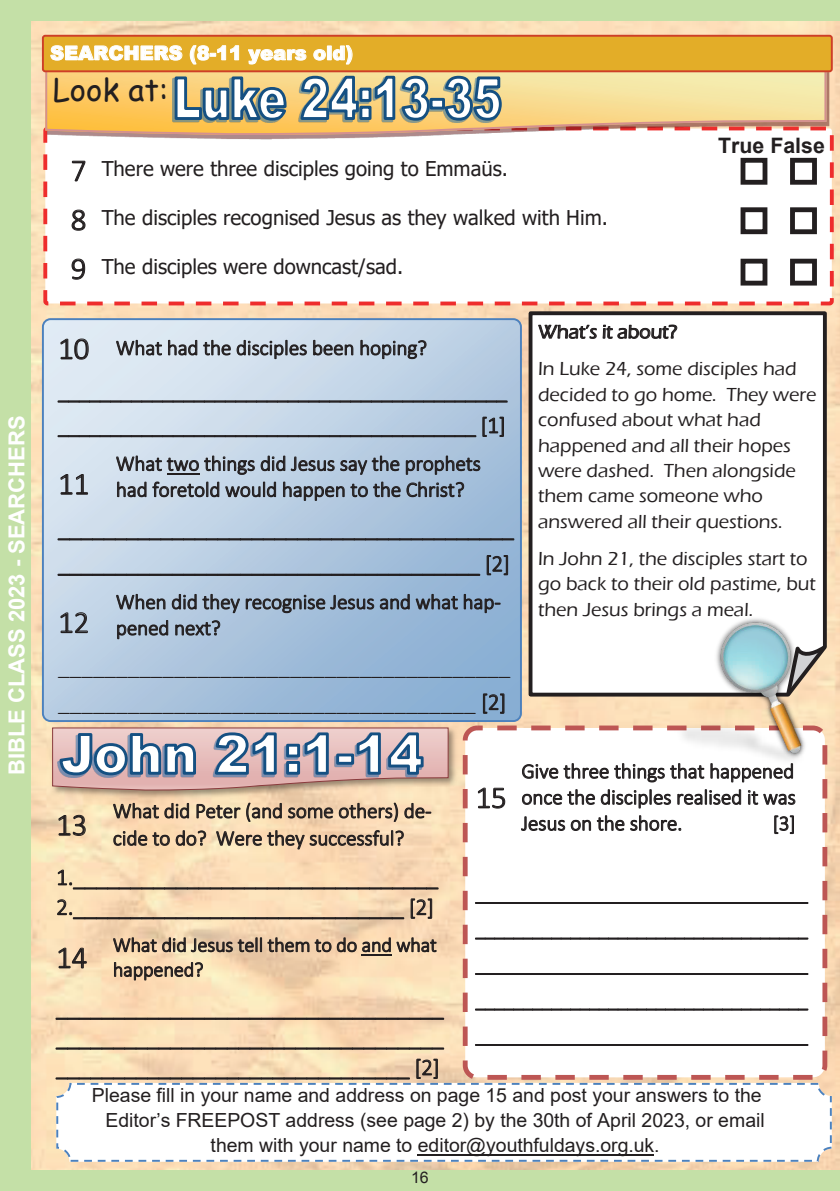
<style>
.page{position:relative;width:840px;height:1191px;background:#fff}
.page>*{position:absolute;margin:0;border:0;box-sizing:border-box;transform-origin:0 0}
.t1{font:300 31px "Calibri";letter-spacing:-.01em;color:#231f20}
.t2{font:31px "Comic Sans MS";color:#231f20}
.t3{font:300 23.4px "Calibri";color:#231f20}
.t4{font:300 23.2px/29.8px "Calibri";color:#231f20}
.Heading_YD{font:700 22px "Arial";color:#fff}
.t5{font:300 21.2px/26px "Calibri";letter-spacing:-.005em;color:#231f20}
.t6{font:700 21.2px "Arial";color:#231f20}
.t7{font:20.4px "Tahoma";color:#231f20}
.t8{font:300 20.4px/24.8px "Calibri";letter-spacing:-.01em;color:#231f20}
.t9{font:500 19.4px/25.4px "Eras ITC";color:#231f20}
.t10{font:300 19.4px/35.4px "Calibri";color:#231f20;text-align:justify}
.t11{font:19.4px "Arial";color:#231f20}
.t12{font:900 19.4px "Arial";color:#fff}
.t13{font:16px "Arial";color:#231f20}
.s1{font-family:"Calibri";font-weight:300;font-size:31px}
.s2{font-size:31px}
.s3{font-size:23.2px}
</style>
<div class="page">
<div style="left:0;top:1169px;width:839px;height:22px;background:#c4e0a7"></div>
<div style="left:0;top:0;width:839px;height:22px;background:#c4e0a7"></div>
<div style="left:0;top:0;width:32px;height:1191px;background:#c4e0a7"></div>
<img style="left:32px;top:22px;width:807px;height:1147px">
<div style="left:43px;top:127px;width:790px;height:178px;background:#fff;border:4px dashed #ee2d2d;border-radius:2px"></div>
<svg style="left:43px;top:319px;width:477px;height:402px;background:#b7cce2"></svg>
<div style="left:42px;top:318px;width:479px;height:404px;border:2px solid #4c81bd;border-radius:8px"></div>
<img style="left:46px;top:72px;width:782px;height:68px">
<svg style="left:45px;top:72px;width:780px;height:63px;background:#f2cd88"></svg>
<img style="left:172px;top:78px;width:270px;height:44px">
<svg style="left:173px;top:75px;width:115px;height:48px"></svg>
<svg style="left:298px;top:74px;width:133px;height:49px"></svg>
<div style="left:429px;top:98px;width:15px;height:11px;background:#fff;border:3px solid #155082"></div>
<svg style="left:442px;top:74px;width:61px;height:49px"></svg>
<div style="left:789px;top:158px;width:27px;height:27px;border:5px solid #231f20"></div>
<div style="left:740px;top:158px;width:27px;height:27px;border:5px solid #231f20"></div>
<div style="left:789px;top:207px;width:27px;height:27px;border:5px solid #231f20"></div>
<div style="left:740px;top:207px;width:27px;height:27px;border:5px solid #231f20"></div>
<div style="left:789px;top:259px;width:27px;height:26px;border:5px solid #231f20"></div>
<div style="left:740px;top:259px;width:27px;height:26px;border:5px solid #231f20"></div>
<hr style="left:167px;top:473px;width:32px;height:1px;background:#231f20">
<div style="left:462px;top:725px;width:364px;height:354px;background:#fff;border:5px dashed #bd5654;border-radius:12px"></div>
<svg style="left:56px;top:1083px;width:775px;height:78px"></svg>
<hr style="left:361px;top:954px;width:30px;height:1px;background:#231f20">
<hr style="left:417px;top:1154px;width:236px;height:1px;background:#231f20">
<div style="left:42px;top:35px;width:790px;height:37px;background:#e3ad28;border:2px solid #ce3f27;border-radius:2px"></div>
<svg style="left:526px;top:309px;width:302px;height:389px"></svg>
<svg style="left:807px;top:637px;width:22px;height:62px"></svg>
<img style="left:650px;top:715px;width:168px;height:46px">
<img style="left:714px;top:617px;width:93px;height:143px">
<img style="left:48px;top:723px;width:411px;height:79px">
<svg style="left:52px;top:727px;width:397px;height:64px;background:#bcaeb4"></svg>
<p class="Heading_YD" style="left:2px;top:775px;width:361px;rotate:-90deg">BIBLE CLASS 2023 - SEARCHERS</p>
<p class="t12" style="left:50px;top:39px;width:304px">SEARCHERS (8-11 years old)</p>
<p class="t2" style="left:53px;top:67px;width:117px">Look at:</p>
<p class="t7" style="left:71px;top:154px;width:438px"><span class="s1">7</span> There were three disciples going to Emmaüs.</p>
<p class="t7" style="left:71px;top:204px;width:538px"><span class="s1">8</span> The disciples recognised Jesus as they walked with Him.</p>
<p class="t7" style="left:71px;top:253px;width:334px"><span class="s1">9</span> The disciples were downcast/sad.</p>
<p class="t6" style="left:717px;top:130px;width:108px">True False</p>
<p class="t5" style="left:58px;top:326px;width:450px;line-height:43.6px"><span class="s2">10</span> What had the disciples been hoping? ___________________________________________</p>
<p class="t5" style="left:58px;top:413px;width:449px">________________________________________ <span class="s3">[1]</span></p>
<p class="t1" style="left:58px;top:465px;width:33px">11</p>
<p class="t5" style="left:116px;top:450px;width:366px">What two things did Jesus say the prophets had foretold would happen to the Christ?</p>
<p class="t3" style="left:58px;top:513px;width:457px">________________________________________</p>
<p class="t4" style="left:58px;top:548px;width:453px">_____________________________________ [2]</p>
<p class="t1" style="left:58px;top:603px;width:33px">12</p>
<p class="t5" style="left:116px;top:588px;width:386px">When did they recognise Jesus and what hap&shy;pened next?</p>
<p class="t4" style="left:58px;top:648px;width:453px;line-height:35.4px">_______________________________________ ____________________________________ [2]</p>
<p class="t9" style="left:537px;top:313px;width:260px;line-height:37.2px">What’s it about?<br>In Luke 24, some disciples had</p>
<p class="t9" style="left:537px;top:382px;width:280px">decided to go home. They were confused about what had happened and all their hopes were dashed. Then alongside them came someone who answered all their questions.</p>
<p class="t9" style="left:537px;top:546px;width:279px">In John 21, the disciples start to go back to their old pastime, but then Jesus brings a meal.</p>
<p class="t5" style="left:521px;top:758px;width:276px;text-align:justify">Give three things that happened once the disciples realised it was Jesus on the shore.</p>
<p class="t1" style="left:475px;top:778px;width:33px">15</p>
<p class="t5" style="left:113px;top:797px;width:320px;line-height:27.4px">What did Peter (and some others) de&shy;cide to do? Were they successful?</p>
<p class="t4" style="left:56px;top:862px;width:383px">1.________________________________</p>
<p class="t3" style="left:56px;top:892px;width:379px">2._____________________________ [2]</p>
<p class="t1" style="left:56px;top:938px;width:33px">14</p>
<p class="t8" style="left:113px;top:932px;width:325px">What did Jesus tell them to do and what happened?</p>
<p class="t4" style="left:56px;top:992px;width:389px;text-align:justify">__________________________________ __________________________________ _______________________________ [2]</p>
<p class="t11" style="left:92px;top:1081px;width:671px">Please fill in your name and address on page 15 and post your answers to the</p>
<p class="t11" style="left:105px;top:1107px;width:660px">Editor’s FREEPOST address (see page 2) by the 30th of April 2023, or email</p>
<p class="t11" style="left:210px;top:1132px;width:450px">them with your name to editor@youthfuldays.org.uk.</p>
<p class="t1" style="left:56px;top:805px;width:33px">13</p>
<p class="t5" style="left:772px;top:810px;width:25px">[3]</p>
<p class="t10" style="left:475px;top:875px;width:333px">___________________________________ ___________________________________ ___________________________________ ___________________________________ ___________________________________</p>
<p class="t13" style="left:411px;top:1167px;width:19px">16</p>
</div>
